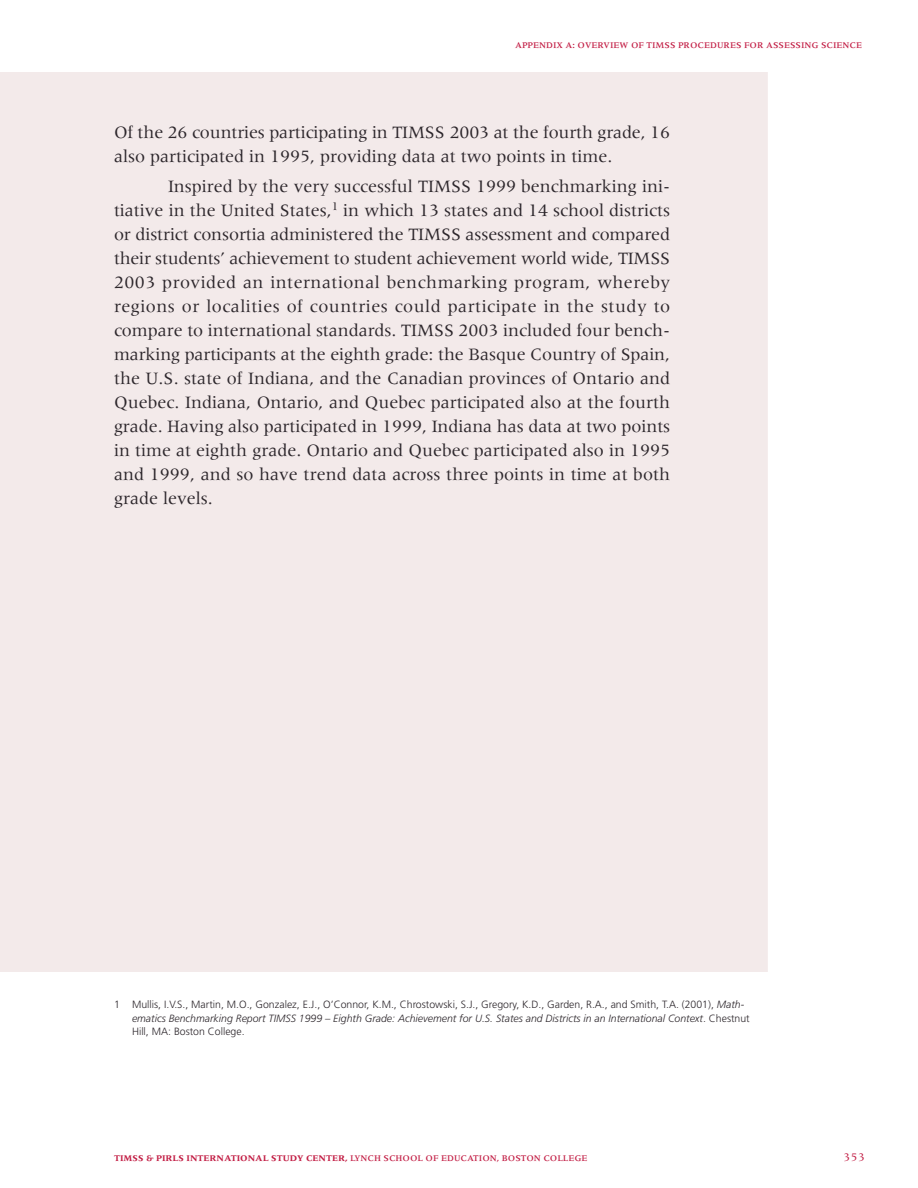
<style>
.page{position:relative;width:918px;height:1188px;background:#fff}
.page>*{position:absolute;margin:0;border:0;box-sizing:border-box;transform-origin:0 0}
.t1{font:18px/24px "Meridien";color:#2d272c}
.t2{font:12px "Meridien";color:#c21d44}
.t3{font:300 10.5px/13.5px "Frutiger";color:#2d272c}
.t4{font:700 9px "Meridien";color:#c21d44}
.t5{font:500 9px "Meridien";color:#c21d44}
.s1{font-style:italic}
.s2{font-weight:500}
</style>
<div class="page">
<div style="left:1px;top:73px;width:766px;height:898px;background:#f3eaea"></div>
<p class="t5" style="left:515px;top:42px;width:349px">APPENDIX A: OVERVIEW OF TIMSS PROCEDURES FOR ASSESSING SCIENCE</p>
<p class="t1" style="left:114px;top:122px;width:558px">Of the 26 countries participating in TIMSS 2003 at the fourth grade, 16 also participated in 1995, providing data at two points in time.</p>
<p class="t1" style="left:114px;top:176px;width:558px;text-align:justify;text-indent:54px">Inspired by the very successful TIMSS 1999 benchmarking ini&shy;tiative in the United States,<sup>1</sup> in which 13 states and 14 school districts or district consortia administered the TIMSS assessment and compared their students’ achievement to student achievement world wide, TIMSS 2003 provided an international benchmarking program, whereby regions or localities of countries could participate in the study to compare to international standards. TIMSS 2003 included four bench&shy;marking participants at the eighth grade: the Basque Country of Spain, the U.S. state of Indiana, and the Canadian provinces of Ontario and Quebec. Indiana, Ontario, and Quebec participated also at the fourth grade. Having also participated in 1999, Indiana has data at two points in time at eighth grade. Ontario and Quebec participated also in 1995 and 1999, and so have trend data across three points in time at both grade levels.</p>
<p class="t3" style="left:132px;top:999px;width:619px;text-indent:-18px">1 Mullis, I.V.S., Martin, M.O., Gonzalez, E.J., O’Connor, K.M., Chrostowski, S.J., Gregory, K.D., Garden, R.A., and Smith, T.A. (2001), <span class="s1">Math&shy;ematics Benchmarking Report TIMSS 1999 – Eighth Grade: Achievement for U.S. States and Districts in an International Context</span>. Chestnut<br>Hill, MA: Boston College.</p>
<p class="t4" style="left:114px;top:1155px;width:475px">TIMSS &amp; PIRLS INTERNATIONAL STUDY CENTER, <span class="s2">LYNCH SCHOOL OF EDUCATION, BOSTON COLLEGE</span></p>
<p class="t2" style="left:843px;top:1152px;width:23px">353</p>
</div>
